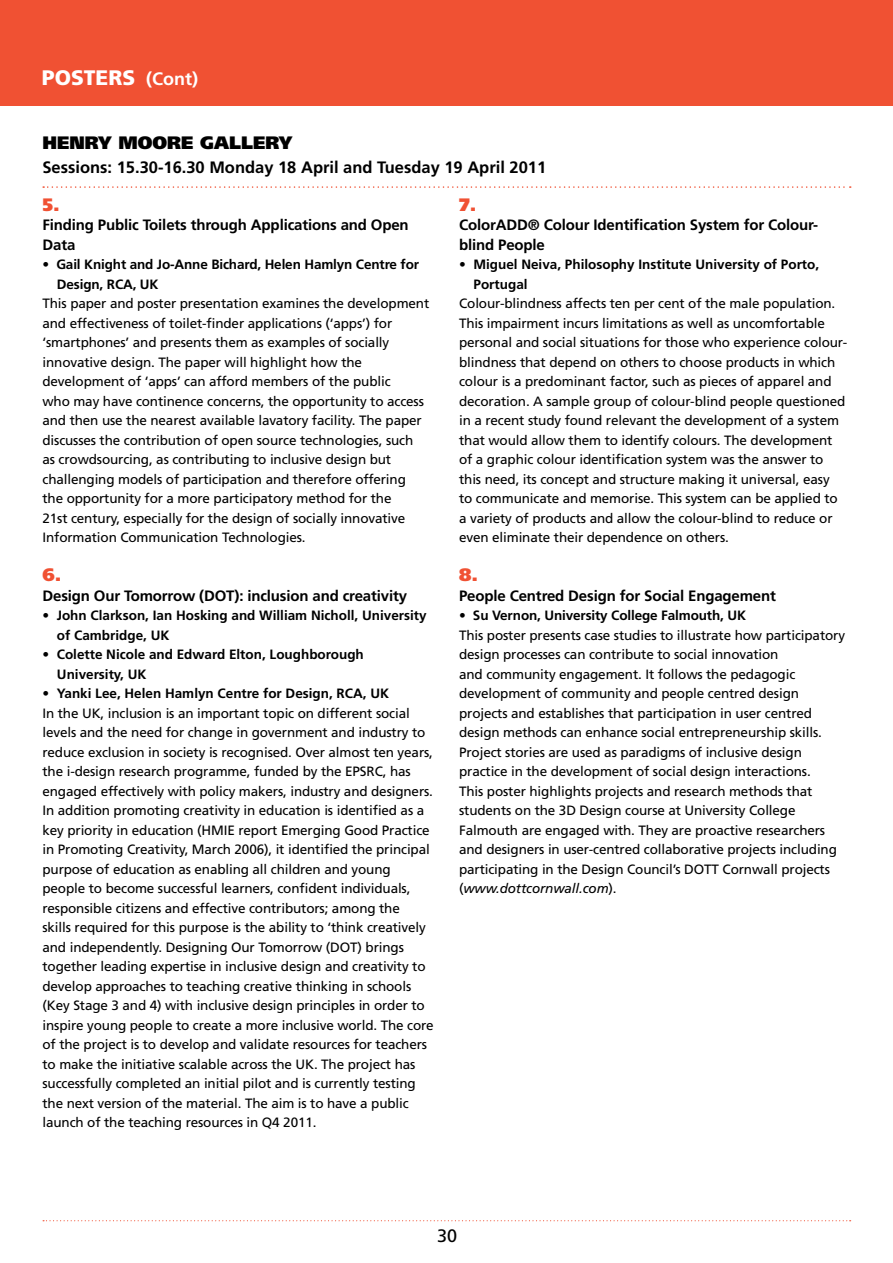
<style>
.page{position:relative;width:893px;height:1263px;background:#fff}
.page>*{position:absolute;margin:0;border:0;box-sizing:border-box;transform-origin:0 0}
.t1{font:900 21px "Frutiger";color:#fff}
.t2{font:900 18px "Frutiger";color:#000}
.t3{font:900 18px "Frutiger";color:#f05133}
.t4{font:18px "Frutiger";color:#000}
.t5{font:700 16.5px "Frutiger";color:#000}
.t6{font:700 15px/19.5px "Frutiger";letter-spacing:-.01em;color:#000}
.t7{font:13.5px/19.5px "Frutiger";letter-spacing:-.01em;color:#000}
.t8{font:700 13.5px/19.5px "Frutiger";color:#000}
.s1{font-weight:700;font-size:18px}
.s2{font-style:italic}
</style>
<div class="page">
<div style="left:0;top:0;width:893px;height:105px;background:#f05133"></div>
<svg style="left:43px;top:186px;width:808px;height:2px"></svg>
<svg style="left:43px;top:1220px;width:808px;height:1px"></svg>
<h1 class="t1" style="left:42px;top:65px;width:158px">POSTERS <span class="s1">(Cont)</span></h1>
<h2 class="t2" style="left:42px;top:131px;width:252px">HENRY MOORE GALLERY</h2>
<p class="t5" style="left:42px;top:157px;width:505px">Sessions: 15.30-16.30 Monday 18 April and Tuesday 19 April 2011</p>
<h2 class="t3" style="left:459px;top:194px;width:19px">7.</h2>
<p class="t6" style="left:459px;top:215px;width:361px">ColorADD® Colour Identification System for Colour&shy;blind People</p>
<p class="t8" style="left:474px;top:255px;width:347px;text-indent:-14px">• Miguel Neiva, Philosophy Institute University of Porto,<br>Portugal</p>
<p class="t7" style="left:459px;top:294px;width:390px">Colour-blindness affects ten per cent of the male population.<br>This impairment incurs limitations as well as uncomfortable personal and social situations for those who experience colour&shy;blindness that depend on others to choose products in which colour is a predominant factor, such as pieces of apparel and decoration. A sample group of colour-blind people questioned in a recent study found relevant the development of a system that would allow them to identify colours. The development of a graphic colour identification system was the answer to this need, its concept and structure making it universal, easy<br>to communicate and memorise. This system can be applied to a variety of products and allow the colour-blind to reduce or even eliminate their dependence on others.</p>
<h2 class="t3" style="left:459px;top:564px;width:20px">8.</h2>
<p class="t6" style="left:459px;top:586px;width:318px">People Centred Design for Social Engagement</p>
<p class="t8" style="left:459px;top:606px;width:288px">• Su Vernon, University College Falmouth, UK</p>
<p class="t7" style="left:459px;top:625px;width:387px">This poster presents case studies to illustrate how participatory design processes can contribute to social innovation<br>and community engagement. It follows the pedagogic development of community and people centred design projects and establishes that participation in user centred design methods can enhance social entrepreneurship skills.<br>Project stories are used as paradigms of inclusive design practice in the development of social design interactions.<br>This poster highlights projects and research methods that students on the 3D Design course at University College Falmouth are engaged with. They are proactive researchers and designers in user-centred collaborative projects including participating in the Design Council’s DOTT Cornwall projects (<span class="s2">www.dottcornwall.com</span>).</p>
<h2 class="t3" style="left:42px;top:194px;width:19px">5.</h2>
<p class="t6" style="left:42px;top:215px;width:368px">Finding Public Toilets through Applications and Open<br>Data</p>
<p class="t8" style="left:57px;top:255px;width:364px;text-indent:-14px">• Gail Knight and Jo-Anne Bichard, Helen Hamlyn Centre for<br>Design, RCA, UK</p>
<p class="t7" style="left:42px;top:294px;width:388px">This paper and poster presentation examines the development and effectiveness of toilet-finder applications (‘apps’) for ‘smartphones’ and presents them as examples of socially innovative design. The paper will highlight how the development of ‘apps’ can afford members of the public<br>who may have continence concerns, the opportunity to access and then use the nearest available lavatory facility. The paper discusses the contribution of open source technologies, such as crowdsourcing, as contributing to inclusive design but challenging models of participation and therefore offering the opportunity for a more participatory method for the<br>21st century, especially for the design of socially innovative Information Communication Technologies.</p>
<h2 class="t3" style="left:42px;top:564px;width:20px">6.</h2>
<p class="t6" style="left:42px;top:586px;width:366px">Design Our Tomorrow (DOT): inclusion and creativity</p>
<p class="t8" style="left:57px;top:606px;width:371px;text-indent:-14px">• John Clarkson, Ian Hosking and William Nicholl, University of Cambridge, UK</p>
<p class="t8" style="left:57px;top:645px;width:308px;text-indent:-14px">• Colette Nicole and Edward Elton, Loughborough<br>University, UK</p>
<p class="t8" style="left:42px;top:684px;width:348px">• Yanki Lee, Helen Hamlyn Centre for Design, RCA, UK</p>
<p class="t7" style="left:42px;top:703px;width:393px">In the UK, inclusion is an important topic on different social levels and the need for change in government and industry to reduce exclusion in society is recognised. Over almost ten years, the i-design research programme, funded by the EPSRC, has engaged effectively with policy makers, industry and designers.<br>In addition promoting creativity in education is identified as a key priority in education (HMIE report Emerging Good Practice in Promoting Creativity, March 2006), it identified the principal purpose of education as enabling all children and young people to become successful learners, confident individuals, responsible citizens and effective contributors; among the<br>skills required for this purpose is the ability to ‘think creatively and independently. Designing Our Tomorrow (DOT) brings together leading expertise in inclusive design and creativity to develop approaches to teaching creative thinking in schools (Key Stage 3 and 4) with inclusive design principles in order to inspire young people to create a more inclusive world. The core of the project is to develop and validate resources for teachers to make the initiative scalable across the UK. The project has successfully completed an initial pilot and is currently testing the next version of the material. The aim is to have a public launch of the teaching resources in Q4 2011.</p>
<h2 class="t4" style="left:437px;top:1225px;width:22px">30</h2>
</div>
